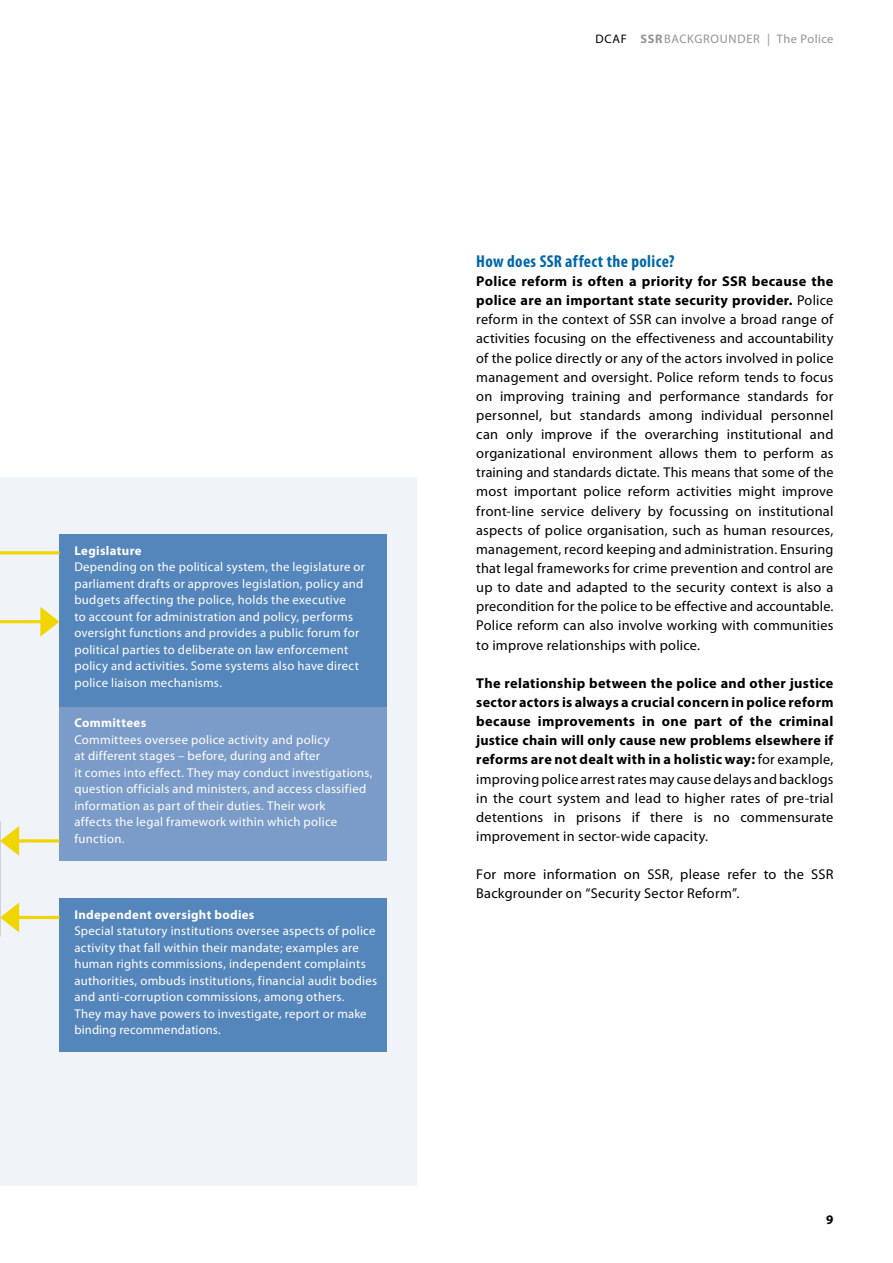
<style>
.page{position:relative;width:893px;height:1263px;background:#fff}
.page>*{position:absolute;margin:0;border:0;box-sizing:border-box;transform-origin:0 0}
.t1{font:700 condensed 17.25px "Myriad Pro";letter-spacing:.02em;color:#0067a8}
.t2{font:14.25px/19.2px "Myriad Pro";letter-spacing:.015em;color:#000;text-align:justify}
.t3{font:700 14.25px/19.2px "Myriad Pro";letter-spacing:.02em;color:#000;text-align:justify}
.t4{font:700 13.2px "Myriad Pro";color:#000}
.t5{font:12.75px/16.5px "Myriad Pro";letter-spacing:.02em;color:#fff}
.t6{font:700 12.75px "Myriad Pro";letter-spacing:.025em;color:#fff}
.t7{font:12.3px "Myriad Pro";letter-spacing:.05em;color:#929395}
.s1{color:#000}
.s2{font-weight:700}
.s3{font-weight:400}
</style>
<div class="page">
<div style="left:0;top:477px;width:417px;height:708px;background:#f0f3f8"></div>
<div style="left:60px;top:535px;width:327px;height:172px;background:#5586bb"></div>
<div style="left:60px;top:707px;width:327px;height:153px;background:#7b9cc8"></div>
<div style="left:60px;top:898px;width:327px;height:153px;background:#5586bb"></div>
<hr style="left:0;top:551px;width:60px;height:3px;background:#f0d500">
<svg style="left:0;top:607px;width:60px;height:30px"></svg>
<svg style="left:0;top:902px;width:60px;height:30px"></svg>
<svg style="left:0;top:826px;width:60px;height:30px"></svg>
<p class="t6" style="left:74px;top:543px;width:69px">Legislature</p>
<p class="t5" style="left:74px;top:559px;width:292px">Depending on the political system, the legislature or parliament drafts or approves legislation, policy and budgets affecting the police, holds the executive<br>to account for administration and policy, performs oversight functions and provides a public forum for political parties to deliberate on law enforcement policy and activities. Some systems also have direct police liaison mechanisms.</p>
<p class="t6" style="left:74px;top:716px;width:73px">Committees</p>
<p class="t5" style="left:74px;top:731px;width:300px">Committees oversee police activity and policy<br>at different stages – before, during and after<br>it comes into effect. They may conduct investigations, question officials and ministers, and access classified information as part of their duties. Their work<br>affects the legal framework within which police function.</p>
<p class="t6" style="left:74px;top:907px;width:182px">Independent oversight bodies</p>
<p class="t5" style="left:74px;top:923px;width:304px">Special statutory institutions oversee aspects of police activity that fall within their mandate; examples are human rights commissions, independent complaints authorities, ombuds institutions, financial audit bodies and anti-corruption commissions, among others.<br>They may have powers to investigate, report or make binding recommendations.</p>
<p class="t7" style="left:595px;top:32px;width:239px"><span class="s1">DCAF</span> <span class="s2">SSR</span>BACKGROUNDER | The Police</p>
<p class="t1" style="left:476px;top:252px;width:200px">How does SSR affect the police?</p>
<p class="t2" style="left:476px;top:272px;width:359px"><span class="s2">Police reform is often a priority for SSR because the police are an important state security provider.</span> Police reform in the context of SSR can involve a broad range of activities focusing on the effectiveness and accountability of the police directly or any of the actors involved in police management and oversight. Police reform tends to focus on improving training and performance standards for personnel, but standards among individual personnel can only improve if the overarching institutional and organizational environment allows them to perform as training and standards dictate. This means that some of the most important police reform activities might improve front-line service delivery by focussing on institutional aspects of police organisation, such as human resources, management, record keeping and administration. Ensuring that legal frameworks for crime prevention and control are up to date and adapted to the security context is also a precondition for the police to be effective and accountable.<br>Police reform can also involve working with communities to improve relationships with police.</p>
<p class="t3" style="left:476px;top:674px;width:359px">The relationship between the police and other justice sector actors is always a crucial concern in police reform because improvements in one part of the criminal justice chain will only cause new problems elsewhere if reforms are not dealt with in a holistic way: <span class="s3">for example, improving police arrest rates may cause delays and backlogs in the court system and lead to higher rates of pre-trial detentions in prisons if there is no commensurate improvement in sector-wide capacity.</span></p>
<p class="t2" style="left:476px;top:865px;width:359px">For more information on SSR, please refer to the SSR<br>Backgrounder on “Security Sector Reform”.</p>
<p class="t4" style="left:826px;top:1212px;width:9px">9</p>
</div>
